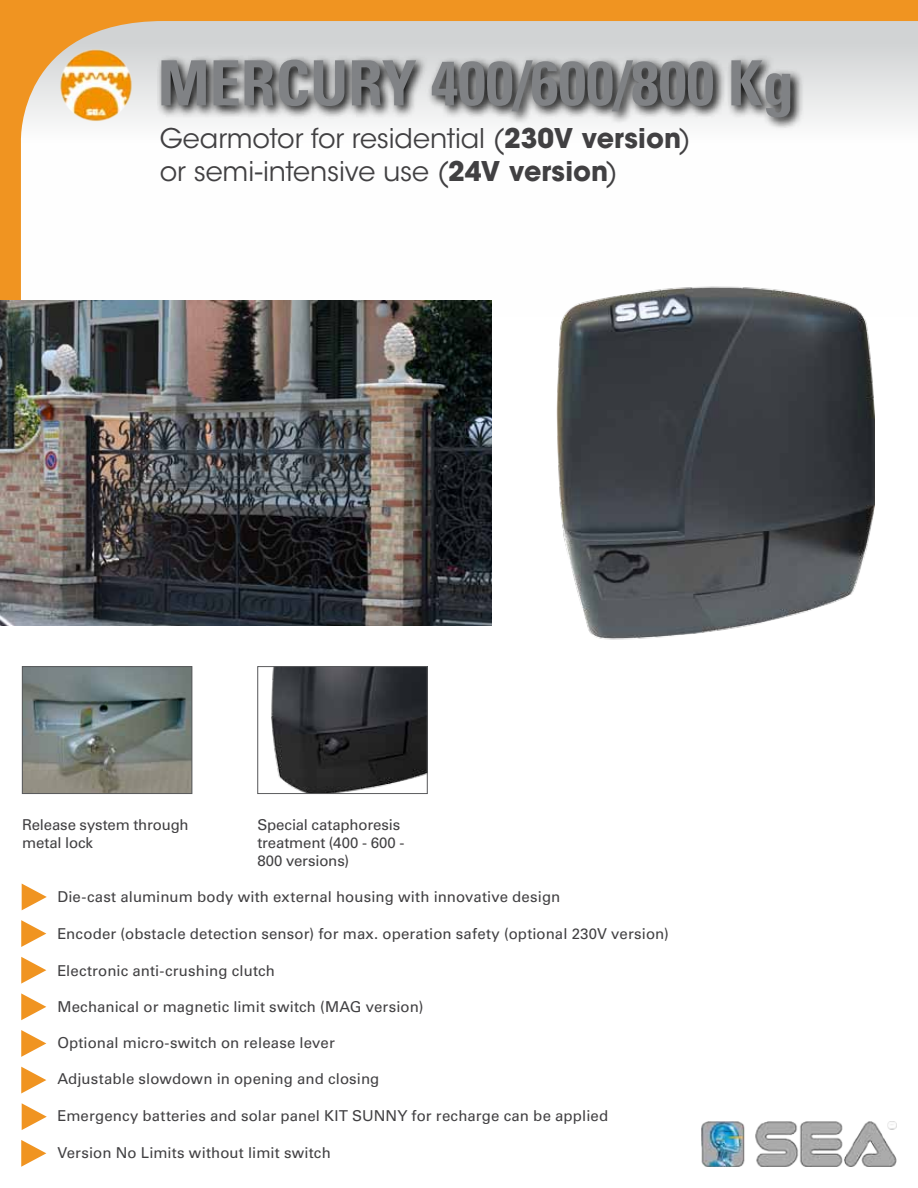
<style>
.page{position:relative;width:918px;height:1188px;background:#fff}
.page>*{position:absolute;margin:0;border:0;box-sizing:border-box;transform-origin:0 0}
.t1{font:700 condensed 62.4px "Univers LT Std";color:#808285}
.t2{font:27px/32.4px "ITC Avant Garde Std";letter-spacing:-.005em;color:#414042}
.t3{font:15px/18px "Univers LT Std";letter-spacing:.005em;color:#414042}
.s1{font-weight:700}
</style>
<div class="page">
<svg style="left:0;top:0;width:918px;height:447px"></svg>
<svg style="left:21px;top:993px;width:25px;height:27px"></svg>
<svg style="left:21px;top:1140px;width:25px;height:27px"></svg>
<svg style="left:21px;top:1030px;width:25px;height:27px"></svg>
<svg style="left:21px;top:957px;width:25px;height:27px"></svg>
<svg style="left:21px;top:1067px;width:25px;height:26px"></svg>
<svg style="left:22px;top:1103px;width:25px;height:27px"></svg>
<svg style="left:21px;top:920px;width:25px;height:27px"></svg>
<svg style="left:22px;top:884px;width:25px;height:26px"></svg>
<img style="left:701px;top:1121px;width:196px;height:46px">
<svg style="left:156px;top:55px;width:648px;height:75px"></svg>
<img style="left:530px;top:280px;width:344px;height:360px">
<img style="left:271px;top:668px;width:155px;height:124px">
<div style="left:257px;top:666px;width:171px;height:128px;border:1px solid #58595b"></div>
<img style="left:24px;top:668px;width:166px;height:124px">
<div style="left:22px;top:666px;width:170px;height:128px;border:1px solid #58595b"></div>
<img style="left:58px;top:47px;width:77px;height:76px">
<img style="left:0;top:301px;width:491px;height:324px">
<h1 class="t1" style="left:158px;top:45px;width:638px">MERCURY 400/600/800 KG</h1>
<h2 class="t2" style="left:160px;top:123px;width:532px">Gearmotor for residential (<span class="s1">230V version</span>) or semi-intensive use (<span class="s1">24v version</span>)</h2>
<p class="t3" style="left:22px;top:815px;width:168px">Release system through metal lock</p>
<p class="t3" style="left:257px;top:815px;width:149px">Special cataphoresis treatment (400 - 600 -<br>800 versions)</p>
<p class="t3" style="left:57px;top:888px;width:504px">Die-cast aluminum body with external housing with innovative design</p>
<p class="t3" style="left:57px;top:925px;width:613px">Encoder (obstacle detection sensor) for max. operation safety (optional 230V version)</p>
<p class="t3" style="left:57px;top:962px;width:219px">Electronic anti-crushing clutch</p>
<p class="t3" style="left:57px;top:998px;width:368px">Mechanical or magnetic limit switch (MAG version)</p>
<p class="t3" style="left:57px;top:1034px;width:279px">Optional micro-switch on release lever</p>
<p class="t3" style="left:57px;top:1070px;width:324px">Adjustable slowdown in opening and closing</p>
<p class="t3" style="left:57px;top:1107px;width:552px">Emergency batteries and solar panel KIT SUNNY for recharge can be applied</p>
<p class="t3" style="left:57px;top:1144px;width:275px">Version No Limits without limit switch</p>
</div>
